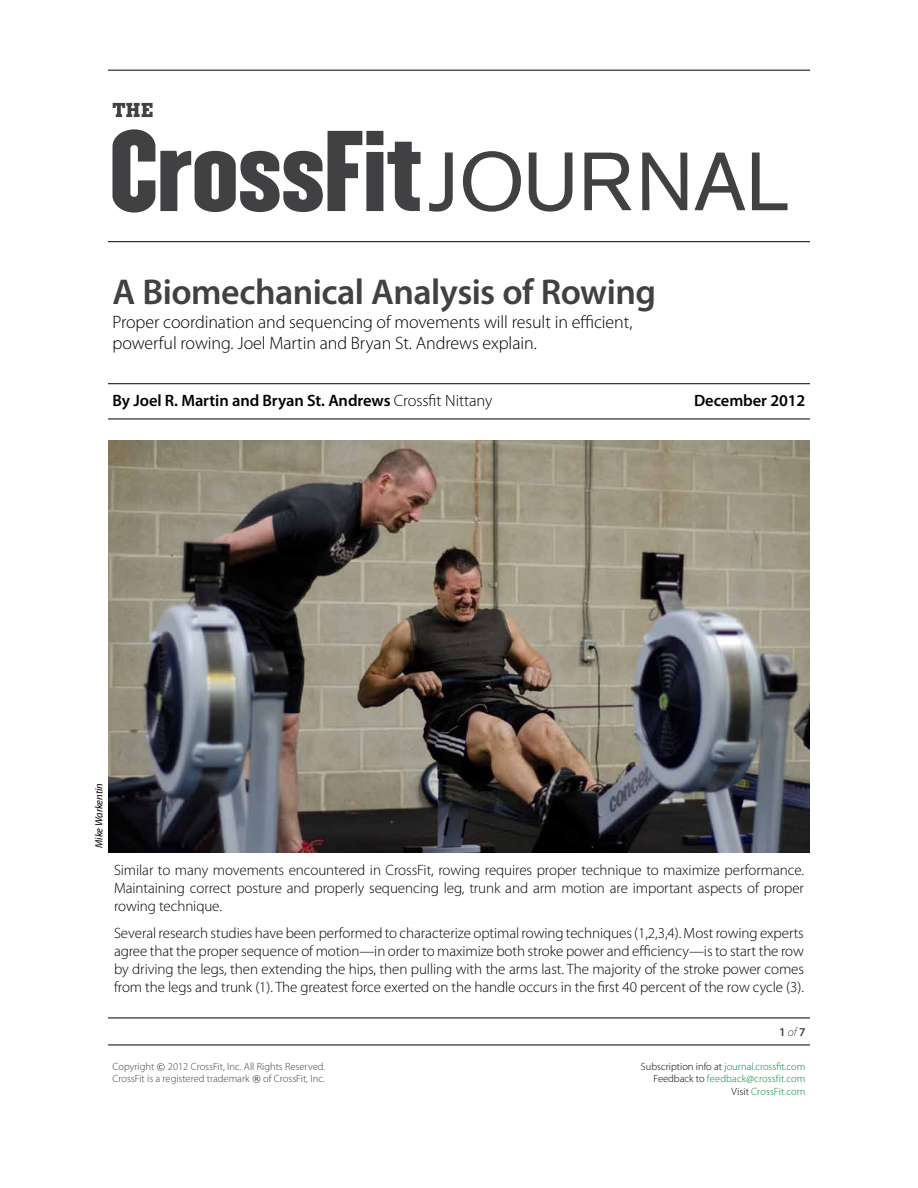
<style>
.page{position:relative;width:918px;height:1188px;background:#fff}
.page>*{position:absolute;margin:0;border:0;box-sizing:border-box;transform-origin:0 0}
.t1{font:600 36px "Myriad Pro";letter-spacing:-.015em;color:#414042}
.t2{font:300 18px/21px "Myriad Pro";letter-spacing:-.005em;color:#000}
.t3{font:600 16.5px "Myriad Pro";letter-spacing:-.005em;color:#000}
.t4{font:300 15px/18px "Myriad Pro";letter-spacing:-.005em;color:#000;text-align:justify}
.t5{font:600 12px "Myriad Pro";color:#414042}
.t6{font:300 10.5px/12.6px "Myriad Pro";color:#414042}
.t7{font:300 10.5px/12.6px "Myriad Pro";color:#00853f;text-align:right}
.t8{font:italic 10.5px "Myriad Pro";letter-spacing:-.005em;color:#000}
.s1{font-weight:300}
.s2{font-weight:300;font-style:italic}
.s3{font-family:"Verdana";font-weight:400;font-size:9px}
.s4{color:#000}
</style>
<div class="page">
<hr style="left:108px;top:1018px;width:702px;height:1px;background:#000">
<hr style="left:108px;top:1045px;width:702px;height:1px;background:#000">
<svg style="left:112px;top:129px;width:309px;height:84px"></svg>
<svg style="left:113px;top:103px;width:40px;height:14px"></svg>
<svg style="left:429px;top:153px;width:24px;height:59px"></svg>
<svg style="left:463px;top:151px;width:58px;height:61px"></svg>
<svg style="left:529px;top:153px;width:43px;height:59px"></svg>
<svg style="left:584px;top:153px;width:48px;height:57px"></svg>
<svg style="left:642px;top:153px;width:45px;height:57px"></svg>
<svg style="left:695px;top:153px;width:50px;height:57px"></svg>
<svg style="left:752px;top:153px;width:36px;height:57px"></svg>
<hr style="left:108px;top:383px;width:702px;height:1px;background:#000">
<hr style="left:108px;top:419px;width:702px;height:1px;background:#000">
<hr style="left:108px;top:241px;width:702px;height:1px;background:#000">
<hr style="left:108px;top:70px;width:702px;height:1px;background:#000">
<img style="left:108px;top:440px;width:702px;height:412px">
<h1 class="t1" style="left:112px;top:272px;width:545px">A Biomechanical Analysis of Rowing</h1>
<p class="t2" style="left:112px;top:312px;width:521px">Proper coordination and sequencing of movements will result in efficient, powerful rowing. Joel Martin and Bryan St. Andrews explain.</p>
<p class="t3" style="left:112px;top:392px;width:381px">By Joel R. Martin and Bryan St. Andrews <span class="s1">Crossfit Nittany</span></p>
<p class="t3" style="left:694px;top:392px;width:113px">December 2012</p>
<p class="t8" style="left:93px;top:848px;width:66px;rotate:-90deg">Mike Warkentin</p>
<p class="t4" style="left:114px;top:862px;width:692px">Similar to many movements encountered in CrossFit, rowing requires proper technique to maximize performance.<br>Maintaining correct posture and properly sequencing leg, trunk and arm motion are important aspects of proper rowing technique.</p>
<p class="t4" style="left:114px;top:925px;width:692px">Several research studies have been performed to characterize optimal rowing techniques (1,2,3,4). Most rowing experts agree that the proper sequence of motion—in order to maximize both stroke power and efficiency—is to start the row by driving the legs, then extending the hips, then pulling with the arms last. The majority of the stroke power comes from the legs and trunk (1). The greatest force exerted on the handle occurs in the first 40 percent of the row cycle (3).</p>
<p class="t5" style="left:779px;top:1025px;width:28px">1 <span class="s2">of</span> 7</p>
<p class="t6" style="left:112px;top:1060px;width:214px">Copyright <span class="s3">©</span> 2012 CrossFit, Inc. All Rights Reserved.<br>CrossFit is a registered trademark <span class="s3">®</span> of CrossFit, Inc.</p>
<p class="t7" style="left:641px;top:1060px;width:166px"><span class="s4">Subscription info at</span> journal.crossfit.com<br><span class="s4">Feedback to</span> feedback@crossfit.com<br><span class="s4">Visit</span> CrossFit.com</p>
</div>
